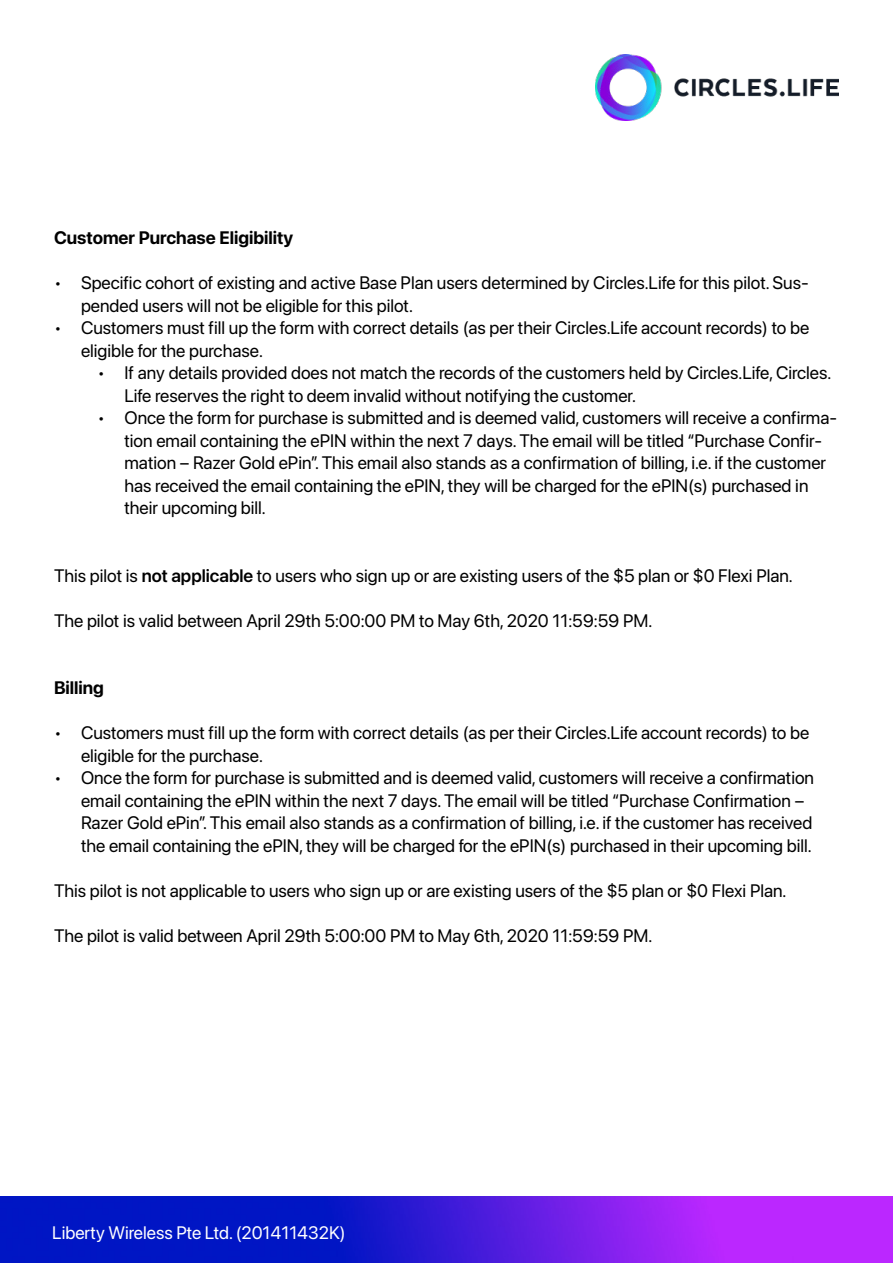
<style>
.page{position:relative;width:893px;height:1263px;background:#fff}
.page>*{position:absolute;margin:0;border:0;box-sizing:border-box;transform-origin:0 0}
.t1{font:18px/22.5px "SF Pro Display";color:#000}
.t2{font:18px "SF Pro Display";color:#fff}
.t3{font:700 18px "SF Pro Display";color:#000}
.s1{font-weight:600}
</style>
<div class="page">
<img style="left:0;top:1197px;width:893px;height:66px">
<img style="left:596px;top:54px;width:243px;height:66px">
<p class="t3" style="left:54px;top:227px;width:241px">Customer Purchase Eligibility</p>
<p class="t1" style="left:81px;top:272px;width:729px;text-indent:-27px">• Specific cohort of existing and active Base Plan users determined by Circles.Life for this pilot. Sus&shy;pended users will not be eligible for this pilot.</p>
<p class="t1" style="left:81px;top:317px;width:730px;text-indent:-27px">• Customers must fill up the form with correct details (as per their Circles.Life account records) to be eligible for the purchase.</p>
<p class="t1" style="left:124px;top:362px;width:708px;text-indent:-27px">• If any details provided does not match the records of the customers held by Circles.Life, Circles.<br>Life reserves the right to deem invalid without notifying the customer.</p>
<p class="t1" style="left:124px;top:407px;width:714px;text-indent:-27px">• Once the form for purchase is submitted and is deemed valid, customers will receive a confirma&shy;tion email containing the ePIN within the next 7 days. The email will be titled “Purchase Confir&shy;mation – Razer Gold ePin”. This email also stands as a confirmation of billing, i.e. if the customer has received the email containing the ePIN, they will be charged for the ePIN(s) purchased in their upcoming bill.</p>
<p class="t1" style="left:54px;top:564px;width:740px">This pilot is <span class="s1">not applicable</span> to users who sign up or are existing users of the $5 plan or $0 Flexi Plan.</p>
<p class="t1" style="left:54px;top:609px;width:600px">The pilot is valid between April 29th 5:00:00 PM to May 6th, 2020 11:59:59 PM.</p>
<p class="t3" style="left:54px;top:677px;width:51px">Billing</p>
<p class="t1" style="left:81px;top:722px;width:730px;text-indent:-27px">• Customers must fill up the form with correct details (as per their Circles.Life account records) to be eligible for the purchase.</p>
<p class="t1" style="left:81px;top:767px;width:735px;text-indent:-27px">• Once the form for purchase is submitted and is deemed valid, customers will receive a confirmation email containing the ePIN within the next 7 days. The email will be titled “Purchase Confirmation – Razer Gold ePin”. This email also stands as a confirmation of billing, i.e. if the customer has received the email containing the ePIN, they will be charged for the ePIN(s) purchased in their upcoming bill.</p>
<p class="t1" style="left:54px;top:879px;width:734px">This pilot is not applicable to users who sign up or are existing users of the $5 plan or $0 Flexi Plan.</p>
<p class="t1" style="left:54px;top:924px;width:600px">The pilot is valid between April 29th 5:00:00 PM to May 6th, 2020 11:59:59 PM.</p>
<p class="t2" style="left:52px;top:1222px;width:295px">Liberty Wireless Pte Ltd. (201411432K)</p>
</div>
